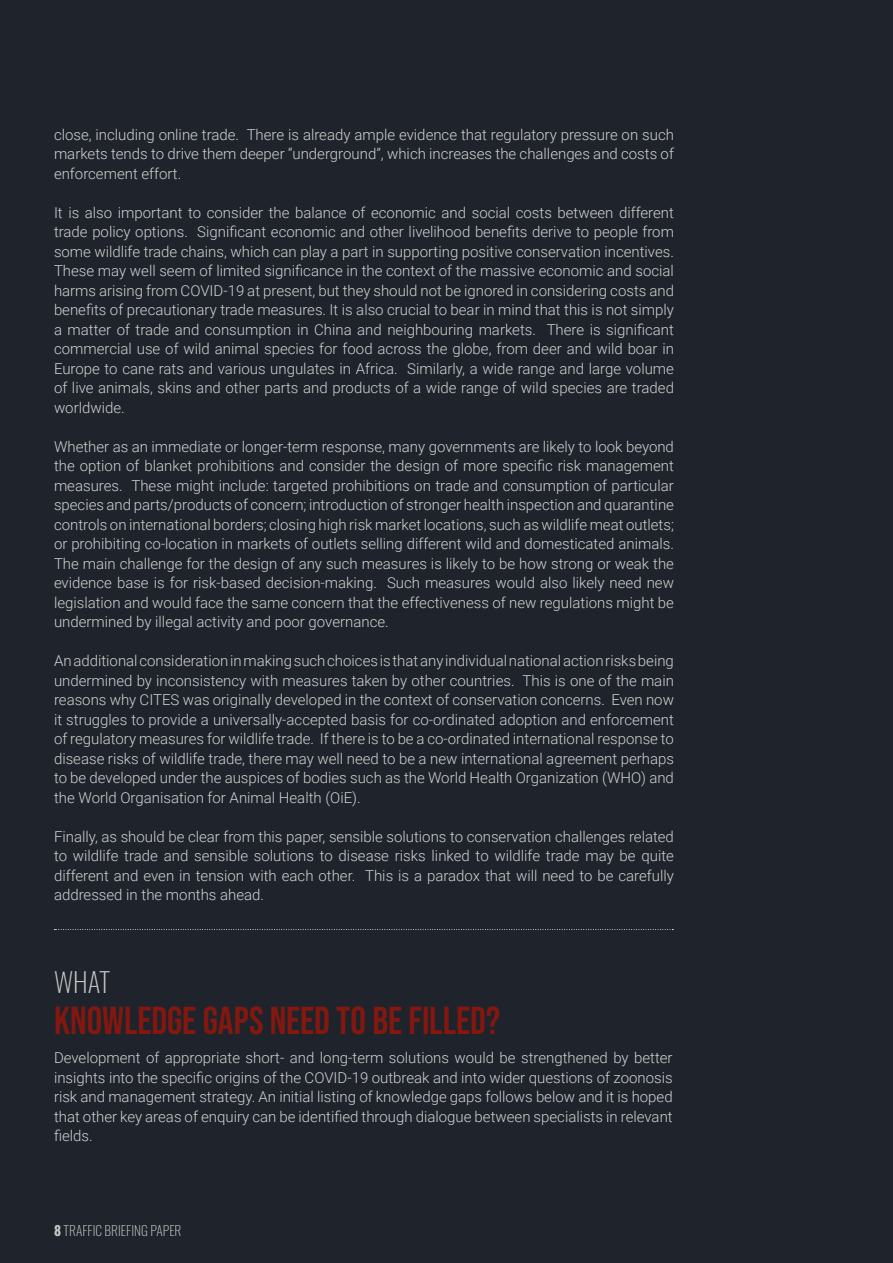
<style>
.page{position:relative;width:893px;height:1263px;background:#1f232b}
.page>*{position:absolute;margin:0;border:0;box-sizing:border-box;transform-origin:0 0}
.t1{font:39px "Bebas Neue";color:#821810}
.t2{font:200 27px "Oswald";color:#c7c7c6}
.t3{font:300 15px/19.5px "Roboto";color:#d1d1d1;text-align:justify}
.t4{font:200 13.5px "Oswald";color:#c7c7c6}
.s1{font-weight:700}
</style>
<div class="page">
<svg style="left:54px;top:929px;width:619px;height:1px"></svg>
<p class="t3" style="left:54px;top:124px;width:621px">close, including online trade. There is already ample evidence that regulatory pressure on such markets tends to drive them deeper “underground”, which increases the challenges and costs of enforcement effort.</p>
<p class="t3" style="left:54px;top:202px;width:621px">It is also important to consider the balance of economic and social costs between different trade policy options. Significant economic and other livelihood benefits derive to people from some wildlife trade chains, which can play a part in supporting positive conservation incentives.<br>These may well seem of limited significance in the context of the massive economic and social harms arising from COVID-19 at present, but they should not be ignored in considering costs and benefits of precautionary trade measures. It is also crucial to bear in mind that this is not simply a matter of trade and consumption in China and neighbouring markets. There is significant commercial use of wild animal species for food across the globe, from deer and wild boar in Europe to cane rats and various ungulates in Africa. Similarly, a wide range and large volume of live animals, skins and other parts and products of a wide range of wild species are traded worldwide.</p>
<p class="t3" style="left:54px;top:436px;width:621px">Whether as an immediate or longer-term response, many governments are likely to look beyond the option of blanket prohibitions and consider the design of more specific risk management measures. These might include: targeted prohibitions on trade and consumption of particular species and parts/products of concern; introduction of stronger health inspection and quarantine controls on international borders; closing high risk market locations, such as wildlife meat outlets; or prohibiting co-location in markets of outlets selling different wild and domesticated animals.<br>The main challenge for the design of any such measures is likely to be how strong or weak the evidence base is for risk-based decision-making. Such measures would also likely need new legislation and would face the same concern that the effectiveness of new regulations might be undermined by illegal activity and poor governance.</p>
<p class="t3" style="left:54px;top:651px;width:621px">An additional consideration in making such choices is that any individual national action risks being undermined by inconsistency with measures taken by other countries. This is one of the main reasons why CITES was originally developed in the context of conservation concerns. Even now it struggles to provide a universally-accepted basis for co-ordinated adoption and enforcement of regulatory measures for wildlife trade. If there is to be a co-ordinated international response to disease risks of wildlife trade, there may well need to be a new international agreement perhaps to be developed under the auspices of bodies such as the World Health Organization (WHO) and the World Organisation for Animal Health (OiE).</p>
<p class="t3" style="left:54px;top:826px;width:621px">Finally, as should be clear from this paper, sensible solutions to conservation challenges related to wildlife trade and sensible solutions to disease risks linked to wildlife trade may be quite different and even in tension with each other. This is a paradox that will need to be carefully addressed in the months ahead.</p>
<p class="t2" style="left:54px;top:958px;width:58px">WHAT</p>
<p class="t1" style="left:54px;top:998px;width:448px">KNOWLEDGE GAPS NEED TO BE FILLED?</p>
<p class="t3" style="left:54px;top:1048px;width:620px">Development of appropriate short- and long-term solutions would be strengthened by better insights into the specific origins of the COVID-19 outbreak and into wider questions of zoonosis risk and management strategy. An initial listing of knowledge gaps follows below and it is hoped that other key areas of enquiry can be identified through dialogue between specialists in relevant fields.</p>
<p class="t4" style="left:54px;top:1218px;width:129px"><span class="s1">8</span> TRAFFIC BRIEFING PAPER</p>
</div>
